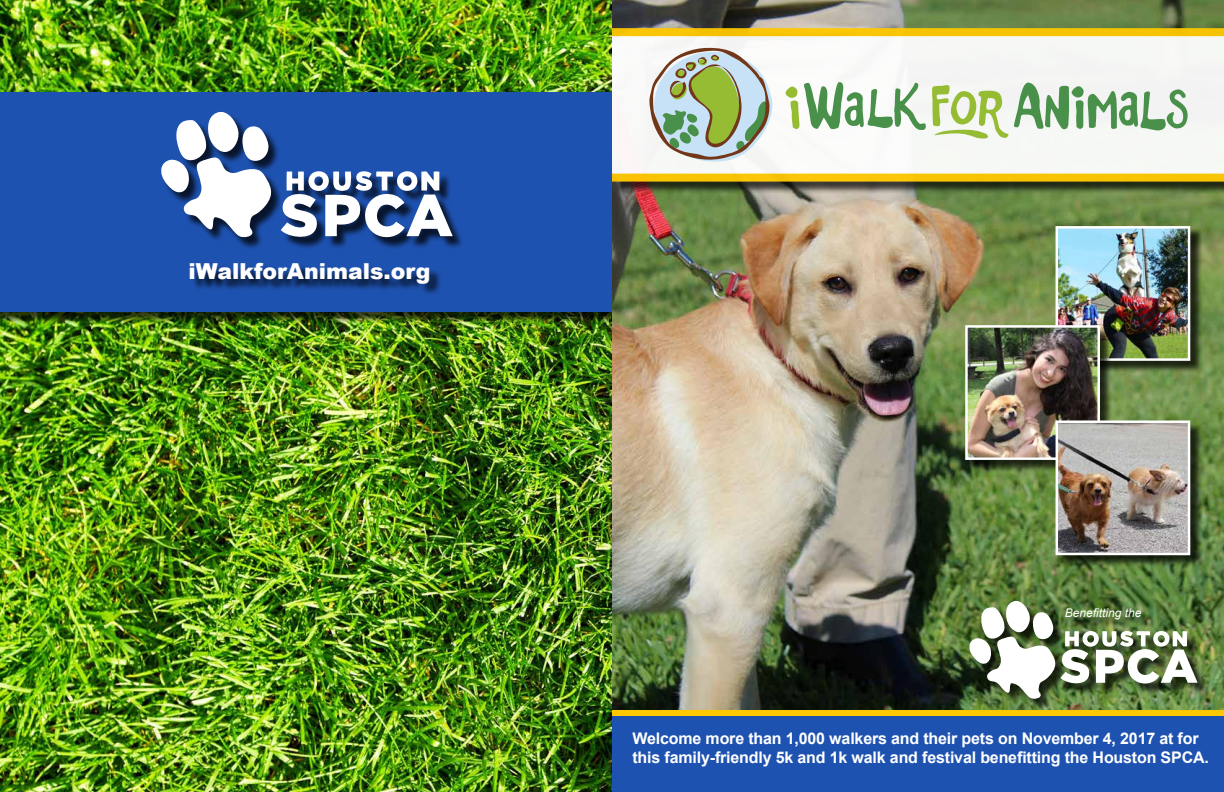
<style>
.page{position:relative;width:1224px;height:792px;background:#fff}
.page>*{position:absolute;margin:0;border:0;box-sizing:border-box;transform-origin:0 0}
.t1{font:900 22px "Arial";color:#fff}
.t2{font:700 16px/19.2px "Arial";letter-spacing:-.01em;color:#fff}
.t3{font:italic 12px "Arial";color:#fff}
</style>
<div class="page">
<img style="left:0;top:0;width:612px;height:792px">
<div style="left:0;top:94px;width:624px;height:230px;background:#000;opacity:.75"></div>
<div style="left:0;top:92px;width:612px;height:220px;background:#1e52b0"></div>
<div style="left:192px;top:264px;width:249px;height:32px;background:#000;opacity:.75"></div>
<div style="left:163px;top:114px;width:301px;height:136px;background:#000;opacity:.75"></div>
<svg style="left:161px;top:112px;width:110px;height:126px"></svg>
<svg style="left:281px;top:170px;width:172px;height:70px"></svg>
<img style="left:612px;top:0;width:612px;height:710px">
<div style="left:1057px;top:228px;width:146px;height:145px;background:#000;opacity:.75"></div>
<img style="left:1059px;top:229px;width:128px;height:129px">
<div style="left:1056px;top:226px;width:134px;height:135px;border:2px solid #fff"></div>
<div style="left:967px;top:327px;width:146px;height:145px;background:#000;opacity:.75"></div>
<img style="left:968px;top:328px;width:129px;height:129px">
<div style="left:965px;top:325px;width:135px;height:135px;border:2px solid #fff"></div>
<div style="left:1057px;top:422px;width:146px;height:146px;background:#000;opacity:.75"></div>
<img style="left:1059px;top:423px;width:128px;height:129px">
<div style="left:1056px;top:420px;width:134px;height:135px;border:2px solid #fff"></div>
<div style="left:614px;top:30px;width:610px;height:164px;background:#000;opacity:.75"></div>
<svg style="left:611px;top:28px;width:613px;height:154px;fill:#f7f8f5"></svg>
<svg style="left:786px;top:82px;width:140px;height:48px"></svg>
<svg style="left:932px;top:83px;width:256px;height:56px"></svg>
<svg style="left:649px;top:48px;width:123px;height:114px"></svg>
<div style="left:971px;top:603px;width:238px;height:108px;background:#000;opacity:.75"></div>
<img style="left:969px;top:601px;width:229px;height:99px">
<div style="left:612px;top:713px;width:612px;height:79px;background:#1e52b0"></div>
<div style="left:612px;top:710px;width:612px;height:6px;background:#ffc800"></div>
<h1 class="t1" style="left:189px;top:255px;width:243px">iWalkforAnimals.org</h1>
<p class="t3" style="left:1065px;top:605px;width:78px">Benefitting the</p>
<p class="t2" style="left:632px;top:729px;width:578px">Welcome more than 1,000 walkers and their pets on November 4, 2017 at for this family-friendly 5k and 1k walk and festival benefitting the Houston SPCA.</p>
</div>
